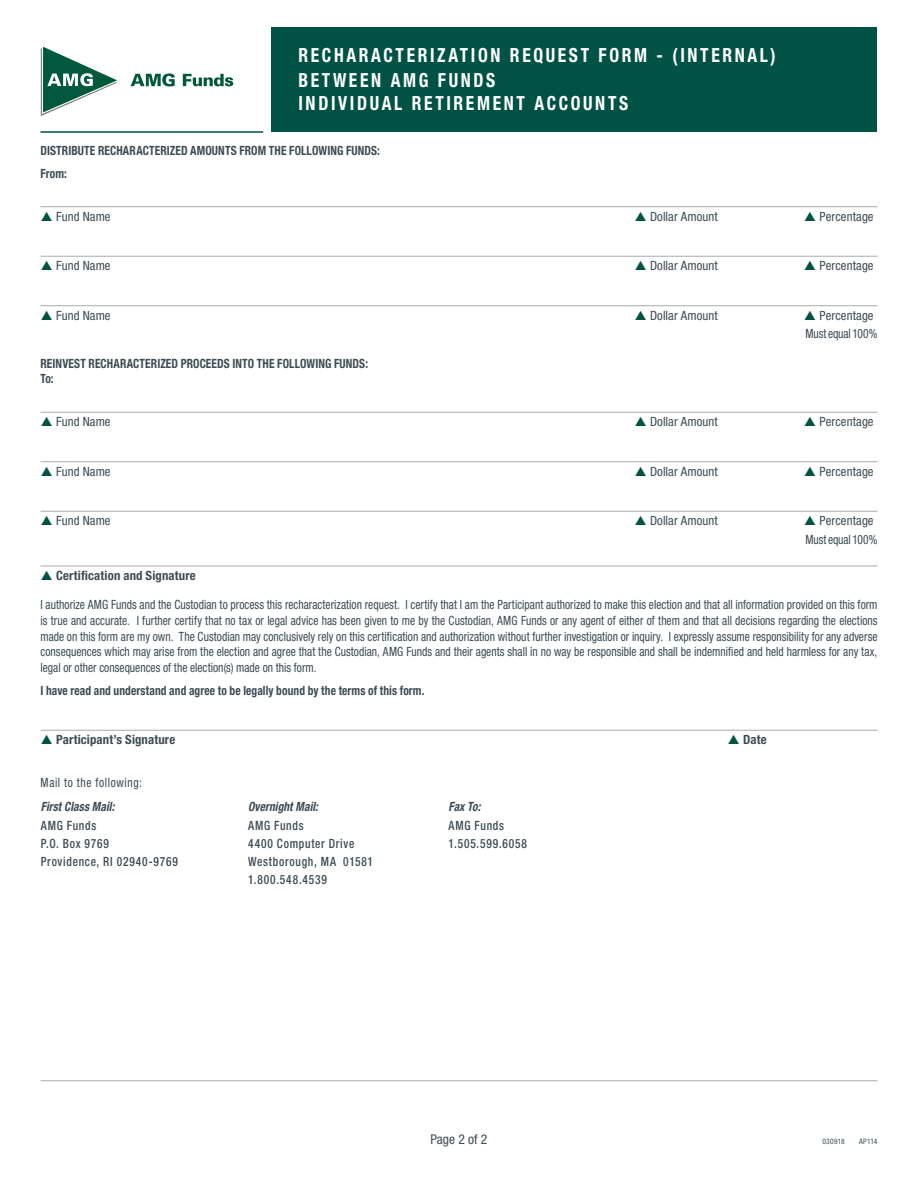
<style>
.page{position:relative;width:918px;height:1188px;background:#fff}
.page>*{position:absolute;margin:0;border:0;box-sizing:border-box;transform-origin:0 0}
.t1{font:700 condensed 19.5px/24.2px "Helvetica Neue LT Std";letter-spacing:.15em;color:#fff;scale:.9 1}
.t2{font:condensed 13.5px "Helvetica Neue LT Std";color:#3c4c54}
.t3{font:condensed 12.75px/15.8px "Helvetica Neue LT Std";letter-spacing:.005em;color:#3c4c54;text-align:justify;scale:.9 1}
.t4{font:condensed 12.75px/18.8px "Helvetica Neue LT Std";letter-spacing:.005em;color:#3c4c54}
.t5{font:700 condensed 12.75px/22.5px "Helvetica Neue LT Std";letter-spacing:.01em;color:#3c4c54;scale:.9 1}
.t6{font:500 condensed 12.75px/17.9px "Helvetica Neue LT Std";letter-spacing:.065em;color:#3c4c54;scale:.9 1}
.t7{font:700 condensed 12.75px "Helvetica Neue LT Std";letter-spacing:.01em;color:#3c4c54}
.t8{font:italic 700 condensed 12.75px "Helvetica Neue LT Std";letter-spacing:.005em;color:#3c4c54;scale:.9 1}
.t9{font:condensed 12.75px "Helvetica Neue LT Std";letter-spacing:.055em;color:#3c4c54;scale:.9 1}
.t10{font:condensed 7.5px "Helvetica Neue LT Std";letter-spacing:.03em;color:#3c4c54}
</style>
<div class="page">
<div style="left:272px;top:27px;width:606px;height:105px;background:#005244"></div>
<hr style="left:40px;top:1080px;width:838px;height:1px;background:#a8aab0">
<hr style="left:40px;top:131px;width:223px;height:2px;background:#005244">
<svg style="left:41px;top:47px;width:76px;height:69px"></svg>
<svg style="left:131px;top:73px;width:44px;height:13px"></svg>
<svg style="left:183px;top:74px;width:50px;height:12px"></svg>
<hr style="left:40px;top:206px;width:838px;height:1px;background:#a8aab0">
<hr style="left:40px;top:256px;width:838px;height:1px;background:#a8aab0">
<hr style="left:40px;top:305px;width:838px;height:1px;background:#a8aab0">
<hr style="left:40px;top:412px;width:838px;height:1px;background:#a8aab0">
<hr style="left:40px;top:461px;width:838px;height:1px;background:#a8aab0">
<hr style="left:40px;top:511px;width:838px;height:1px;background:#a8aab0">
<hr style="left:40px;top:566px;width:838px;height:1px;background:#a8aab0">
<hr style="left:40px;top:730px;width:838px;height:1px;background:#a8aab0">
<h1 class="t1" style="left:298px;top:43px;width:532px">RECHARACTERIZATION REQUEST FORM - (INTERNAL)<br>BETWEEN AMG FUNDS<br>INDIVIDUAL RETIREMENT ACCOUNTS</h1>
<p class="t5" style="left:40px;top:139px;width:379px">DISTRIBUTE RECHARACTERIZED AMOUNTS FROM THE FOLLOWING FUNDS:<br>From:</p>
<p class="t4" style="left:56px;top:207px;width:56px">Fund Name</p>
<p class="t4" style="left:650px;top:207px;width:69px">Dollar Amount</p>
<p class="t4" style="left:820px;top:207px;width:56px">Percentage</p>
<p class="t4" style="left:56px;top:256px;width:56px">Fund Name</p>
<p class="t4" style="left:650px;top:256px;width:69px">Dollar Amount</p>
<p class="t4" style="left:820px;top:256px;width:56px">Percentage</p>
<p class="t4" style="left:56px;top:306px;width:56px">Fund Name</p>
<p class="t4" style="left:650px;top:306px;width:69px">Dollar Amount</p>
<p class="t4" style="left:805px;top:306px;width:74px;text-indent:14px">Percentage<br>Must equal 100%</p>
<p class="t5" style="left:41px;top:355px;width:365px;line-height:15.8px">REINVEST RECHARACTERIZED PROCEEDS INTO THE FOLLOWING FUNDS:<br>To:</p>
<p class="t4" style="left:56px;top:412px;width:56px">Fund Name</p>
<p class="t4" style="left:650px;top:412px;width:69px">Dollar Amount</p>
<p class="t4" style="left:820px;top:412px;width:56px">Percentage</p>
<p class="t4" style="left:56px;top:462px;width:56px">Fund Name</p>
<p class="t4" style="left:650px;top:462px;width:69px">Dollar Amount</p>
<p class="t4" style="left:820px;top:462px;width:56px">Percentage</p>
<p class="t4" style="left:56px;top:511px;width:56px">Fund Name</p>
<p class="t4" style="left:650px;top:511px;width:69px">Dollar Amount</p>
<p class="t4" style="left:805px;top:511px;width:74px;text-indent:14px">Percentage<br>Must equal 100%</p>
<p class="t7" style="left:56px;top:568px;width:141px">Certification and Signature</p>
<p class="t3" style="left:41px;top:597px;width:932px">I authorize AMG Funds and the Custodian to process this recharacterization request. I certify that I am the Participant authorized to make this election and that all information provided on this form is true and accurate. I further certify that no tax or legal advice has been given to me by the Custodian, AMG Funds or any agent of either of them and that all decisions regarding the elections made on this form are my own. The Custodian may conclusively rely on this certification and authorization without further investigation or inquiry. I expressly assume responsibility for any adverse consequences which may arise from the election and agree that the Custodian, AMG Funds and their agents shall in no way be responsible and shall be indemnified and held harmless for any tax, legal or other consequences of the election(s) made on this form.</p>
<p class="t5" style="left:41px;top:679px;width:428px">I have read and understand and agree to be legally bound by the terms of this form.</p>
<p class="t7" style="left:56px;top:732px;width:121px">Participant’s Signature</p>
<p class="t7" style="left:743px;top:732px;width:25px">Date</p>
<p class="t9" style="left:41px;top:775px;width:114px">Mail to the following:</p>
<p class="t8" style="left:41px;top:799px;width:83px">First Class Mail:</p>
<p class="t8" style="left:248px;top:799px;width:79px">Overnight Mail:</p>
<p class="t8" style="left:449px;top:799px;width:37px">Fax To:</p>
<p class="t6" style="left:41px;top:816px;width:63px">AMG Funds</p>
<p class="t6" style="left:248px;top:816px;width:63px">AMG Funds</p>
<p class="t6" style="left:449px;top:816px;width:63px">AMG Funds</p>
<p class="t6" style="left:41px;top:834px;width:77px">P.O. Box 9769</p>
<p class="t6" style="left:248px;top:834px;width:119px">4400 Computer Drive</p>
<p class="t6" style="left:449px;top:834px;width:89px">1.505.599.6058</p>
<p class="t6" style="left:41px;top:852px;width:154px">Providence, RI 02940-9769</p>
<p class="t6" style="left:248px;top:852px;width:140px">Westborough, MA 01581<br>1.800.548.4539</p>
<p class="t2" style="left:431px;top:1131px;width:58px">Page 2 of 2</p>
<p class="t10" style="left:822px;top:1137px;width:24px">030918</p>
<p class="t10" style="left:859px;top:1137px;width:20px">AP114</p>
</div>
